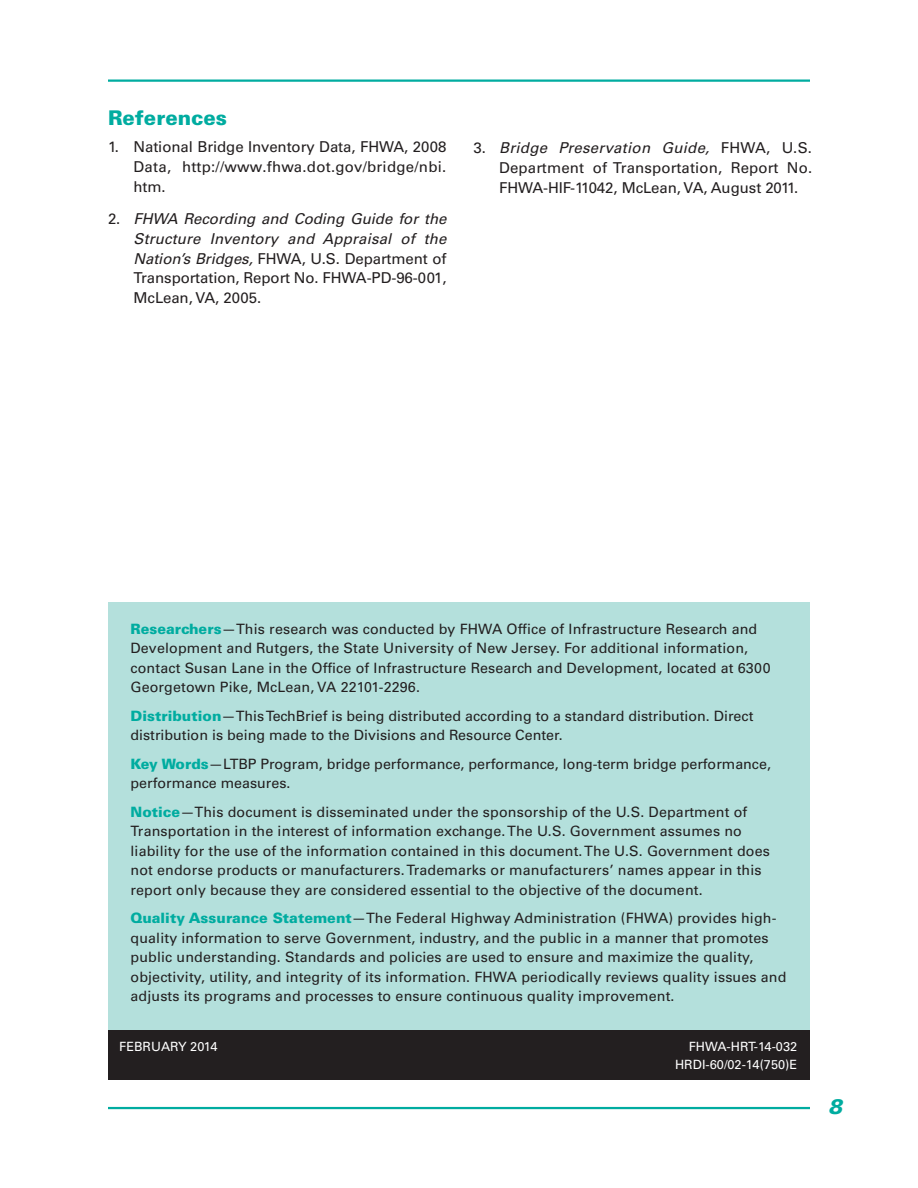
<style>
.page{position:relative;width:918px;height:1188px;background:#fff}
.page>*{position:absolute;margin:0;border:0;box-sizing:border-box;transform-origin:0 0}
.table_figure_note{font:italic 900 21px "Univers LT Std";color:#00aca0}
.t1{font:900 20.25px "Univers LT Std";color:#00aca0}
.referencelist{font:15px/19.8px "Univers LT Std";letter-spacing:-.005em;color:#231f20;text-align:justify}
.referencelist-2{font:italic 15px/19.8px "Univers LT Std";letter-spacing:.01em;color:#231f20;text-align:justify}
.summ_box_text{font:14.25px/19.5px "Univers LT Std";letter-spacing:.01em;color:#231f20}
.BM__date_info{font:12.75px "Univers LT Std";color:#fff}
.s1{font-style:normal}
.s2{font-style:italic}
.s3{font-weight:900;color:#00aca0}
</style>
<div class="page">
<div style="left:108px;top:603px;width:702px;height:428px;background:#b4e0dc"></div>
<div style="left:108px;top:1030px;width:702px;height:50px;background:#231f20"></div>
<hr style="left:108px;top:1107px;width:702px;height:2px;background:#00aca0">
<hr style="left:108px;top:80px;width:702px;height:2px;background:#00aca0">
<h1 class="t1" style="left:108px;top:105px;width:121px">References</h1>
<p class="referencelist" style="left:134px;top:137px;width:315px;text-indent:-26px">1. National Bridge Inventory Data, FHWA, 2008<br>Data, http://www.fhwa.dot.gov/bridge/nbi. htm.</p>
<p class="referencelist-2" style="left:134px;top:209px;width:315px;text-indent:-26px"><span class="s1">2.</span> FHWA Recording and Coding Guide for the Structure Inventory and Appraisal of the Nation’s Bridges, <span class="s1">FHWA, U.S. Department of Transportation, Report No. FHWA-PD-96-001, McLean, VA, 2005.</span></p>
<p class="referencelist" style="left:499px;top:138px;width:315px;text-indent:-26px">3. <span class="s2">Bridge Preservation Guide,</span> FHWA, U.S.<br>Department of Transportation, Report No.<br>FHWA-HIF-11042, McLean, VA, August 2011.</p>
<p class="summ_box_text" style="left:130px;top:619px;width:642px"><span class="s3">Researchers</span>—This research was conducted by FHWA Office of Infrastructure Research and Development and Rutgers, the State University of New Jersey. For additional information, contact Susan Lane in the Office of Infrastructure Research and Development, located at 6300<br>Georgetown Pike, McLean, VA 22101-2296.</p>
<p class="summ_box_text" style="left:130px;top:706px;width:624px"><span class="s3">Distribution</span>—This TechBrief is being distributed according to a standard distribution. Direct distribution is being made to the Divisions and Resource Center.</p>
<p class="summ_box_text" style="left:130px;top:754px;width:642px"><span class="s3">Key Words</span>—LTBP Program, bridge performance, performance, long-term bridge performance, performance measures.</p>
<p class="summ_box_text" style="left:130px;top:802px;width:641px"><span class="s3">Notice</span>—This document is disseminated under the sponsorship of the U.S. Department of Transportation in the interest of information exchange. The U.S. Government assumes no liability for the use of the information contained in this document. The U.S. Government does not endorse products or manufacturers. Trademarks or manufacturers’ names appear in this report only because they are considered essential to the objective of the document.</p>
<p class="summ_box_text" style="left:130px;top:909px;width:658px"><span class="s3">Quality Assurance Statement</span>—The Federal Highway Administration (FHWA) provides high&shy;quality information to serve Government, industry, and the public in a manner that promotes public understanding. Standards and policies are used to ensure and maximize the quality, objectivity, utility, and integrity of its information. FHWA periodically reviews quality issues and adjusts its programs and processes to ensure continuous quality improvement.</p>
<p class="BM__date_info" style="left:119px;top:1039px;width:100px">FEBRUARY 2014</p>
<p class="BM__date_info" style="left:689px;top:1039px;width:110px">FHWA-HRT-14-032</p>
<p class="BM__date_info" style="left:675px;top:1057px;width:124px">HRDI-60/02-14(750)E</p>
<p class="table_figure_note" style="left:828px;top:1093px;width:16px">8</p>
</div>
